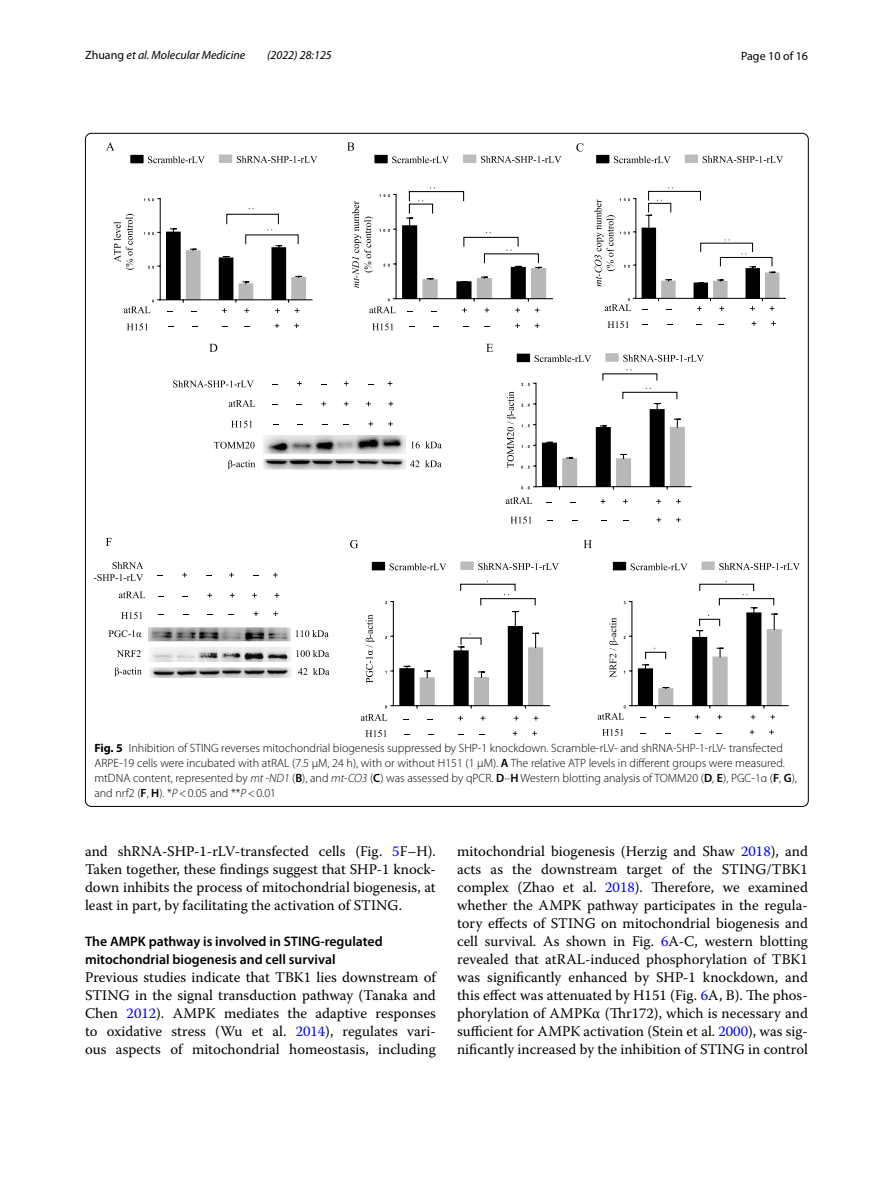
<style>
.page{position:relative;width:893px;height:1187px;background:#fff}
.page>*{position:absolute;margin:0;border:0;box-sizing:border-box;transform-origin:0 0}
.t1{font:14.7px/18px "Warnock Pro";color:#000;text-align:justify}
.t2{font:600 13.8px/18px "Myriad Pro";color:#000}
.t3{font:300 12px/15px "Myriad Pro";color:#000}
.t4{font:italic 12px "Myriad Pro";color:#000}
.t5{font:12px "Myriad Pro";color:#000}
.s1{font-style:normal}
.s2{font-weight:700}
.s3{font-weight:600}
.s4{font-style:italic}
.s5{color:#00f}
</style>
<div class="page">
<img style="left:149px;top:435px;width:256px;height:243px">
<hr style="left:393px;top:705px;width:157px;height:1px;background:#000">
<svg style="left:399px;top:665px;width:36px;height:43px"></svg>
<svg style="left:508px;top:611px;width:35px;height:97px"></svg>
<hr style="left:393px;top:601px;width:1px;height:105px;background:#000">
<svg style="left:385px;top:705px;width:8px;height:3px"></svg>
<svg style="left:385px;top:670px;width:8px;height:3px"></svg>
<svg style="left:385px;top:635px;width:8px;height:3px"></svg>
<svg style="left:385px;top:601px;width:8px;height:3px"></svg>
<svg style="left:460px;top:580px;width:76px;height:25px"></svg>
<svg style="left:454px;top:633px;width:35px;height:75px"></svg>
<hr style="left:535px;top:486px;width:157px;height:1px;background:#000">
<svg style="left:542px;top:442px;width:35px;height:47px"></svg>
<hr style="left:535px;top:383px;width:1px;height:104px;background:#000">
<svg style="left:521px;top:486px;width:15px;height:3px"></svg>
<svg style="left:596px;top:387px;width:89px;height:102px"></svg>
<svg style="left:602px;top:369px;width:55px;height:11px"></svg>
<svg style="left:114px;top:214px;width:21px;height:56px"></svg>
<svg style="left:127px;top:323px;width:20px;height:7px"></svg>
<svg style="left:275px;top:323px;width:24px;height:5px"></svg>
<svg style="left:372px;top:323px;width:21px;height:7px"></svg>
<svg style="left:462px;top:308px;width:78px;height:4px"></svg>
<svg style="left:515px;top:323px;width:25px;height:5px"></svg>
<svg style="left:506px;top:497px;width:26px;height:7px"></svg>
<svg style="left:510px;top:516px;width:21px;height:7px"></svg>
<svg style="left:601px;top:499px;width:80px;height:4px"></svg>
<svg style="left:656px;top:517px;width:25px;height:5px"></svg>
<svg style="left:507px;top:383px;width:29px;height:85px"></svg>
<svg style="left:106px;top:142px;width:8px;height:8px"></svg>
<svg style="left:347px;top:142px;width:7px;height:8px"></svg>
<svg style="left:352px;top:201px;width:21px;height:87px"></svg>
<svg style="left:229px;top:400px;width:26px;height:7px"></svg>
<svg style="left:231px;top:420px;width:21px;height:7px"></svg>
<svg style="left:321px;top:401px;width:72px;height:5px"></svg>
<svg style="left:368px;top:421px;width:25px;height:5px"></svg>
<div style="left:128px;top:153px;width:18px;height:12px;background:#000;border:2px solid #fff"></div>
<div style="left:217px;top:152px;width:17px;height:13px;background:#bbbcbd;border:2px solid #fff"></div>
<svg style="left:148px;top:156px;width:57px;height:7px"></svg>
<svg style="left:237px;top:156px;width:80px;height:7px"></svg>
<div style="left:372px;top:153px;width:18px;height:12px;background:#000;border:2px solid #fff"></div>
<div style="left:461px;top:152px;width:17px;height:13px;background:#bbbcbd;border:2px solid #fff"></div>
<svg style="left:392px;top:156px;width:57px;height:7px"></svg>
<svg style="left:481px;top:156px;width:80px;height:7px"></svg>
<svg style="left:607px;top:321px;width:21px;height:7px"></svg>
<svg style="left:752px;top:321px;width:24px;height:5px"></svg>
<svg style="left:576px;top:143px;width:7px;height:8px"></svg>
<div style="left:594px;top:153px;width:17px;height:12px;background:#000;border:2px solid #fff"></div>
<div style="left:683px;top:152px;width:17px;height:13px;background:#bbbcbd;border:2px solid #fff"></div>
<svg style="left:614px;top:156px;width:57px;height:7px"></svg>
<svg style="left:703px;top:156px;width:80px;height:7px"></svg>
<svg style="left:173px;top:380px;width:81px;height:7px"></svg>
<svg style="left:209px;top:344px;width:8px;height:8px"></svg>
<svg style="left:344px;top:381px;width:5px;height:5px"></svg>
<svg style="left:388px;top:381px;width:4px;height:5px"></svg>
<svg style="left:228px;top:460px;width:27px;height:9px"></svg>
<svg style="left:410px;top:460px;width:31px;height:7px"></svg>
<svg style="left:411px;top:441px;width:31px;height:7px"></svg>
<svg style="left:214px;top:441px;width:41px;height:7px"></svg>
<svg style="left:115px;top:667px;width:27px;height:9px"></svg>
<svg style="left:298px;top:668px;width:31px;height:7px"></svg>
<svg style="left:296px;top:650px;width:33px;height:7px"></svg>
<svg style="left:117px;top:650px;width:24px;height:7px"></svg>
<svg style="left:109px;top:630px;width:32px;height:7px"></svg>
<svg style="left:296px;top:630px;width:33px;height:7px"></svg>
<svg style="left:486px;top:344px;width:7px;height:8px"></svg>
<svg style="left:106px;top:538px;width:6px;height:8px"></svg>
<svg style="left:350px;top:540px;width:8px;height:8px"></svg>
<svg style="left:584px;top:540px;width:8px;height:8px"></svg>
<div style="left:515px;top:351px;width:17px;height:13px;background:#000;border:2px solid #fff"></div>
<div style="left:603px;top:351px;width:18px;height:13px;background:#bbbcbd;border:2px solid #fff"></div>
<svg style="left:535px;top:355px;width:56px;height:7px"></svg>
<svg style="left:623px;top:354px;width:81px;height:7px"></svg>
<svg style="left:119px;top:591px;width:26px;height:7px"></svg>
<svg style="left:121px;top:612px;width:21px;height:7px"></svg>
<svg style="left:207px;top:593px;width:72px;height:4px"></svg>
<svg style="left:254px;top:611px;width:24px;height:5px"></svg>
<svg style="left:94px;top:562px;width:49px;height:19px"></svg>
<svg style="left:182px;top:572px;width:5px;height:5px"></svg>
<svg style="left:229px;top:572px;width:5px;height:5px"></svg>
<svg style="left:273px;top:572px;width:5px;height:5px"></svg>
<svg style="left:366px;top:614px;width:9px;height:69px"></svg>
<svg style="left:361px;top:714px;width:26px;height:6px"></svg>
<svg style="left:365px;top:730px;width:21px;height:7px"></svg>
<svg style="left:458px;top:715px;width:80px;height:5px"></svg>
<svg style="left:513px;top:731px;width:24px;height:4px"></svg>
<div style="left:370px;top:560px;width:17px;height:12px;background:#000;border:2px solid #fff"></div>
<div style="left:458px;top:559px;width:18px;height:13px;background:#bbbcbd;border:2px solid #fff"></div>
<svg style="left:390px;top:563px;width:56px;height:7px"></svg>
<svg style="left:478px;top:563px;width:81px;height:7px"></svg>
<div style="left:611px;top:560px;width:17px;height:12px;background:#000;border:2px solid #fff"></div>
<div style="left:699px;top:559px;width:18px;height:13px;background:#bbbcbd;border:2px solid #fff"></div>
<svg style="left:631px;top:563px;width:56px;height:7px"></svg>
<svg style="left:719px;top:563px;width:81px;height:7px"></svg>
<hr style="left:631px;top:705px;width:158px;height:1px;background:#000">
<hr style="left:631px;top:601px;width:1px;height:105px;background:#000">
<svg style="left:692px;top:580px;width:90px;height:128px"></svg>
<svg style="left:638px;top:647px;width:35px;height:61px"></svg>
<svg style="left:609px;top:617px;width:9px;height:60px"></svg>
<svg style="left:598px;top:705px;width:34px;height:14px"></svg>
<svg style="left:602px;top:729px;width:21px;height:6px"></svg>
<svg style="left:695px;top:714px;width:80px;height:5px"></svg>
<svg style="left:750px;top:729px;width:24px;height:5px"></svg>
<hr style="left:635px;top:298px;width:151px;height:1px;background:#000">
<hr style="left:635px;top:198px;width:1px;height:101px;background:#000">
<svg style="left:605px;top:298px;width:30px;height:13px"></svg>
<svg style="left:594px;top:198px;width:42px;height:88px"></svg>
<svg style="left:642px;top:187px;width:137px;height:124px"></svg>
<hr style="left:396px;top:298px;width:157px;height:1px;background:#000">
<hr style="left:396px;top:194px;width:1px;height:105px;background:#000">
<svg style="left:369px;top:298px;width:27px;height:15px"></svg>
<svg style="left:383px;top:263px;width:13px;height:3px"></svg>
<svg style="left:379px;top:229px;width:17px;height:3px"></svg>
<svg style="left:379px;top:194px;width:17px;height:3px"></svg>
<svg style="left:402px;top:187px;width:144px;height:114px"></svg>
<hr style="left:160px;top:299px;width:153px;height:1px;background:#000">
<svg style="left:166px;top:228px;width:35px;height:75px"></svg>
<hr style="left:160px;top:198px;width:1px;height:102px;background:#000">
<svg style="left:124px;top:299px;width:36px;height:14px"></svg>
<svg style="left:148px;top:265px;width:12px;height:4px"></svg>
<svg style="left:144px;top:232px;width:16px;height:3px"></svg>
<svg style="left:144px;top:198px;width:16px;height:3px"></svg>
<svg style="left:219px;top:208px;width:87px;height:105px"></svg>
<p class="t4" style="left:85px;top:48px;width:162px"><span class="s1">Zhuang</span> et al. Molecular Medicine</p>
<p class="t4" style="left:267px;top:48px;width:66px">(2022) 28:125</p>
<p class="t5" style="left:741px;top:48px;width:68px">Page 10 of 16</p>
<p class="t3" style="left:94px;top:740px;width:704px"><span class="s2">Fig. 5</span> Inhibition of STING reverses mitochondrial biogenesis suppressed by SHP-1 knockdown. Scramble-rLV- and shRNA-SHP-1-rLV- transfected ARPE-19 cells were incubated with atRAL (7.5 μM, 24 h), with or without H151 (1 μM). <span class="s3">A</span> The relative ATP levels in different groups were measured. mtDNA content, represented by <span class="s4">mt -ND1</span> (<span class="s3">B</span>), and <span class="s4">mt-CO3</span> (<span class="s3">C</span>) was assessed by qPCR. <span class="s3">D</span>–<span class="s3">H</span> Western blotting analysis of TOMM20 (<span class="s3">D</span>, <span class="s3">E</span>), PGC-1α (<span class="s3">F</span>, <span class="s3">G</span>), and nrf2 (<span class="s3">F</span>, <span class="s3">H</span>). *<span class="s4">P</span>&lt;0.05 and **<span class="s4">P</span>&lt;0.01</p>
<p class="t1" style="left:85px;top:841px;width:352px">and shRNA-SHP-1-rLV-transfected cells (Fig. <span class="s5">5</span>F–H).<br>Taken together, these findings suggest that SHP-1 knock&shy;down inhibits the process of mitochondrial biogenesis, at least in part, by facilitating the activation of STING.</p>
<p class="t2" style="left:85px;top:931px;width:299px">The AMPK pathway is involved in STING‑regulated mitochondrial biogenesis and cell survival</p>
<p class="t1" style="left:85px;top:967px;width:352px">Previous studies indicate that TBK1 lies downstream of STING in the signal transduction pathway (Tanaka and Chen <span class="s5">2012</span>). AMPK mediates the adaptive responses to oxidative stress (Wu et al. <span class="s5">2014</span>), regulates vari&shy;ous aspects of mitochondrial homeostasis, including</p>
<p class="t1" style="left:457px;top:841px;width:352px">mitochondrial biogenesis (Herzig and Shaw <span class="s5">2018</span>), and acts as the downstream target of the STING/TBK1 complex (Zhao et al. <span class="s5">2018</span>). Therefore, we examined whether the AMPK pathway participates in the regula&shy;tory effects of STING on mitochondrial biogenesis and cell survival. As shown in Fig. <span class="s5">6</span>A-C, western blotting revealed that atRAL-induced phosphorylation of TBK1 was significantly enhanced by SHP-1 knockdown, and this effect was attenuated by H151 (Fig. <span class="s5">6</span>A, B). The phos&shy;phorylation of AMPKα (Thr172), which is necessary and sufficient for AMPK activation (Stein et al. <span class="s5">2000</span>), was sig&shy;nificantly increased by the inhibition of STING in control</p>
</div>
